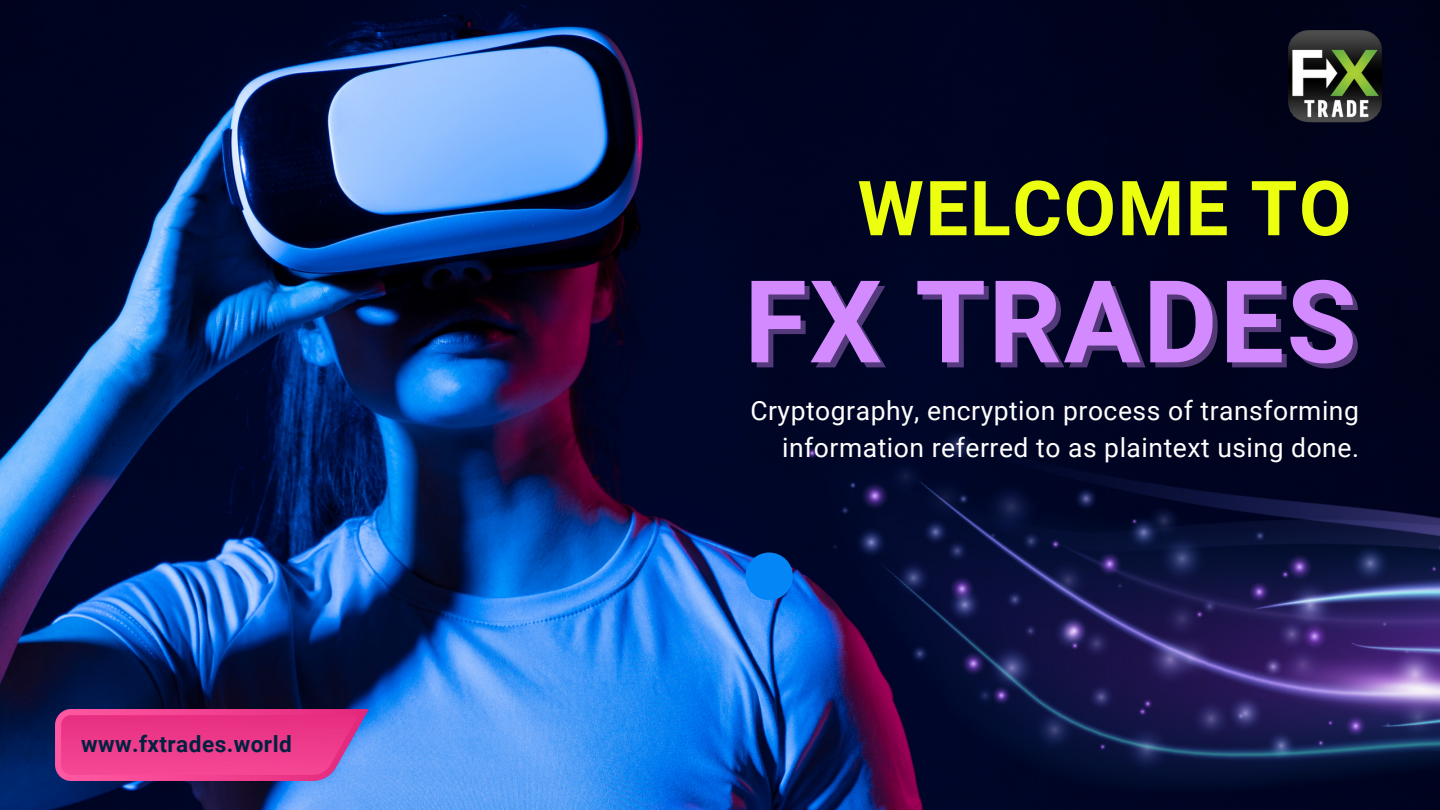
<style>
.page{position:relative;width:1440px;height:810px;background:#fff}
.page>*{position:absolute;margin:0;border:0;box-sizing:border-box;transform-origin:0 0}
.t1{font:700 114.5px "Roboto";letter-spacing:.02em;color:#d38aff}
.t2{font:700 76px "Roboto";letter-spacing:.02em;color:#ecff0e}
.t3{font:26.5px/36.9px "Roboto";letter-spacing:.02em;color:#fff;text-align:right}
.t4{font:700 22.6px "Roboto";letter-spacing:.02em;color:#002240}
</style>
<div class="page">
<img style="left:0;top:0;width:1440px;height:810px">
<img style="left:720px;top:192px;width:720px;height:618px">
<div style="left:745px;top:553px;width:48px;height:47px;background:#0486f6;border-radius:50%"></div>
<img style="left:55px;top:709px;width:314px;height:72px">
<img style="left:1288px;top:29px;width:94px;height:94px">
<p class="t4" style="left:81px;top:731px;width:212px">www.fxtrades.world</p>
<h1 class="t2" style="left:857px;top:165px;width:495px">WELCOME TO</h1>
<p class="t1" style="left:744px;top:256px;width:614px">FX TRADES</p>
<h2 class="t3" style="left:750px;top:392px;width:610px">Cryptography, encryption process of transforming information referred to as plaintext using done.</h2>
</div>
